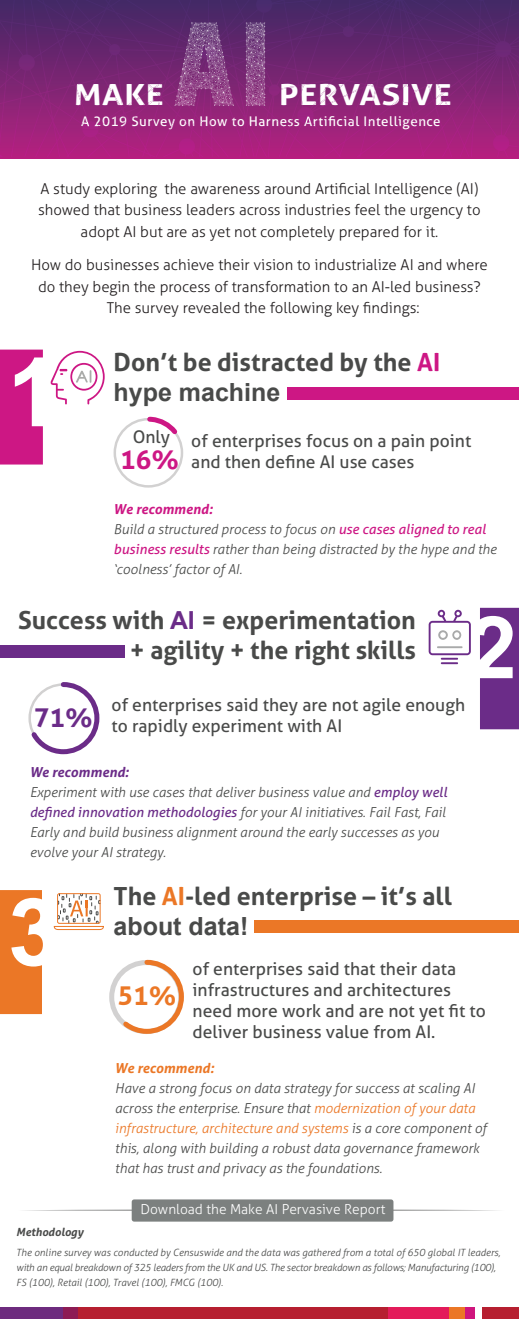
<style>
.page{position:relative;width:519px;height:1319px;background:#fff}
.page>*{position:absolute;margin:0;border:0;box-sizing:border-box;transform-origin:0 0}
.t1{font:700 29px "Aller Typo";letter-spacing:.02em;color:#fff;scale:1.16 1}
.t2{font:700 26.07px "Aller Typo";color:#eb7726}
.t3{font:700 25px/30px "Aller";color:#494a49;text-align:right}
.t4{font:700 25px "Arial";color:#494a49}
.t5{font:17.5px/21px "Aller Typo";color:#494a49}
.t6{font:300 15px/21.2px "Aller Typo";color:#211d1e;text-align:center}
.t7{font:italic 300 13.75px/20px "Aller";color:#494a49}
.t8{font:300 13.75px "Aller";color:#fff}
.t9{font:italic 700 13.75px "Aller Typo";color:#cd1784}
.t10{font:italic 700 13.75px "Aller Typo";color:#eb7726}
.t11{font:italic 700 13.75px "Aller Typo";color:#6b2c88}
.t12{font:13.32px "Aller Typo";letter-spacing:.04em;color:#fff}
.t13{font:italic 700 11.25px "Aller Typo";color:#494a49}
.t14{font:italic 300 10px/15px "Aller Typo";color:#494a49}
.s1{color:#cd1784}
.s2{font-weight:700;font-size:26.07px;color:#cd1784}
.s3{font-family:"Aller Typo";font-weight:400;color:#cd1784}
.s4{font-family:"Arial";font-size:24.88px;color:#6b2c88}
.s5{font-family:"Aller Typo";font-weight:400;color:#6b2c88}
.s6{color:#eb7726}
</style>
<div class="page">
<svg style="left:64px;top:1209px;width:395px;height:1px"></svg>
<div style="left:132px;top:1199px;width:261px;height:22px;background:#7c807f;border-radius:2px"></div>
<div style="left:449px;top:1307px;width:16px;height:12px;background:#eb7726"></div>
<div style="left:482px;top:1307px;width:37px;height:12px;background:#b61f30"></div>
<div style="left:78px;top:1307px;width:310px;height:12px;background:#b61f30"></div>
<div style="left:388px;top:1307px;width:61px;height:12px;background:#e31b5a"></div>
<div style="left:0;top:1307px;width:63px;height:12px;background:#6d2b7e"></div>
<div style="left:63px;top:1307px;width:15px;height:12px;background:#8d1b54"></div>
<div style="left:465px;top:1307px;width:9px;height:12px;background:#cf157d"></div>
<svg style="left:0;top:350px;width:43px;height:114px"></svg>
<svg style="left:51px;top:351px;width:54px;height:53px"></svg>
<div style="left:287px;top:387px;width:232px;height:12px;background:#cd1784"></div>
<div style="left:254px;top:921px;width:265px;height:12px;background:#eb7726"></div>
<div style="left:0;top:646px;width:125px;height:12px;background:#6b2c88"></div>
<div style="left:113px;top:418px;width:70px;height:70px;border:2px solid #d2d1d1;border-radius:50%"></div>
<svg style="left:144px;top:416px;width:36px;height:23px"></svg>
<svg style="left:28px;top:682px;width:72px;height:73px"></svg>
<svg style="left:480px;top:608px;width:39px;height:121px"></svg>
<svg style="left:428px;top:610px;width:43px;height:54px"></svg>
<svg style="left:0;top:890px;width:43px;height:124px"></svg>
<svg style="left:53px;top:893px;width:51px;height:37px"></svg>
<div style="left:57px;top:893px;width:44px;height:31px;border:1px solid #eb7726;border-radius:2px"></div>
<div style="left:109px;top:960px;width:74px;height:74px;border:5px solid #d2d1d1;border-radius:50%"></div>
<svg style="left:119px;top:959px;width:65px;height:75px"></svg>
<div style="left:0;top:0;width:519px;height:159px;background:linear-gradient(to bottom,#412966,#b62181)"></div>
<svg style="left:450px;top:0;width:61px;height:157px;background:#7b2473"></svg>
<svg style="left:66px;top:0;width:384px;height:157px;background:#7d2875"></svg>
<h1 class="t1" style="left:74px;top:77px;width:79px">MAKE</h1>
<h1 class="t1" style="left:279px;top:77px;width:150px">PERVASIVE</h1>
<p class="t12" style="left:81px;top:113px;width:361px">A 2019 Survey on How to Harness Artificial Intelligence</p>
<p class="t6" style="left:38px;top:178px;width:444px">A study exploring the awareness around Artificial Intelligence (AI) showed that business leaders across industries feel the urgency to adopt AI but are as yet not completely prepared for it.</p>
<p class="t6" style="left:31px;top:254px;width:458px">How do businesses achieve their vision to industrialize AI and where do they begin the process of transformation to an AI-led business?<br>The survey revealed the following key findings:</p>
<h3 class="t3" style="left:113px;top:347px;width:328px">Don’t be distracted by the <span class="s1">AI</span></h3>
<h3 class="t4" style="left:113px;top:375px;width:168px">hype machine</h3>
<p class="t5" style="left:133px;top:426px;width:39px">Only</p>
<p class="t5" style="left:120px;top:430px;width:352px;text-indent:71px">of enterprises focus on a pain point<br><span class="s2">16%</span> and then define AI use cases</p>
<p class="t9" style="left:113px;top:500px;width:101px">We recommend:</p>
<p class="t7" style="left:113px;top:519px;width:384px">Build a structured process to focus on <span class="s3">use cases aligned to real business results</span> rather than being distracted by the hype and the ‘coolness’ factor of AI.</p>
<h3 class="t3" style="left:18px;top:605px;width:399px">Success with <span class="s4">AI</span> = experimentation + agility + the right skills</h3>
<p class="t5" style="left:34px;top:694px;width:433px;text-indent:78px">of enterprises said they are not agile enough<br><sup>71%</sup> to rapidly experiment with AI</p>
<p class="t11" style="left:30px;top:763px;width:101px">We recommend:</p>
<p class="t7" style="left:30px;top:782px;width:419px">Experiment with use cases that deliver business value and <span class="s5">employ well defined innovation methodologies</span> for your AI initiatives. Fail Fast, Fail Early and build business alignment around the early successes as you evolve your AI strategy.</p>
<h3 class="t3" style="left:113px;top:881px;width:340px">The <span class="s6">AI</span>-led enterprise – it’s all</h3>
<h3 class="t4" style="left:113px;top:908px;width:136px">about data!</h3>
<h2 class="t2" style="left:117px;top:980px;width:60px">51%</h2>
<p class="t5" style="left:193px;top:959px;width:295px">of enterprises said that their data infrastructures and architectures need more work and are not yet fit to deliver business value from AI.</p>
<p class="t10" style="left:115px;top:1059px;width:101px">We recommend:</p>
<p class="t7" style="left:115px;top:1078px;width:373px">Have a strong focus on data strategy for success at scaling AI across the enterprise. Ensure that <span class="s6">modernization of your data infrastructure, architecture and systems</span> is a core component of this, along with building a robust data governance framework that has trust and privacy as the foundations.</p>
<p class="t8" style="left:140px;top:1201px;width:246px">Download the Make AI Pervasive Report</p>
<p class="t13" style="left:16px;top:1225px;width:69px">Methodology</p>
<p class="t14" style="left:16px;top:1245px;width:485px">The online survey was conducted by Censuswide and the data was gathered from a total of 650 global IT leaders, with an equal breakdown of 325 leaders from the UK and US. The sector breakdown as follows; Manufacturing (100),<br>FS (100), Retail (100), Travel (100), FMCG (100).</p>
</div>
